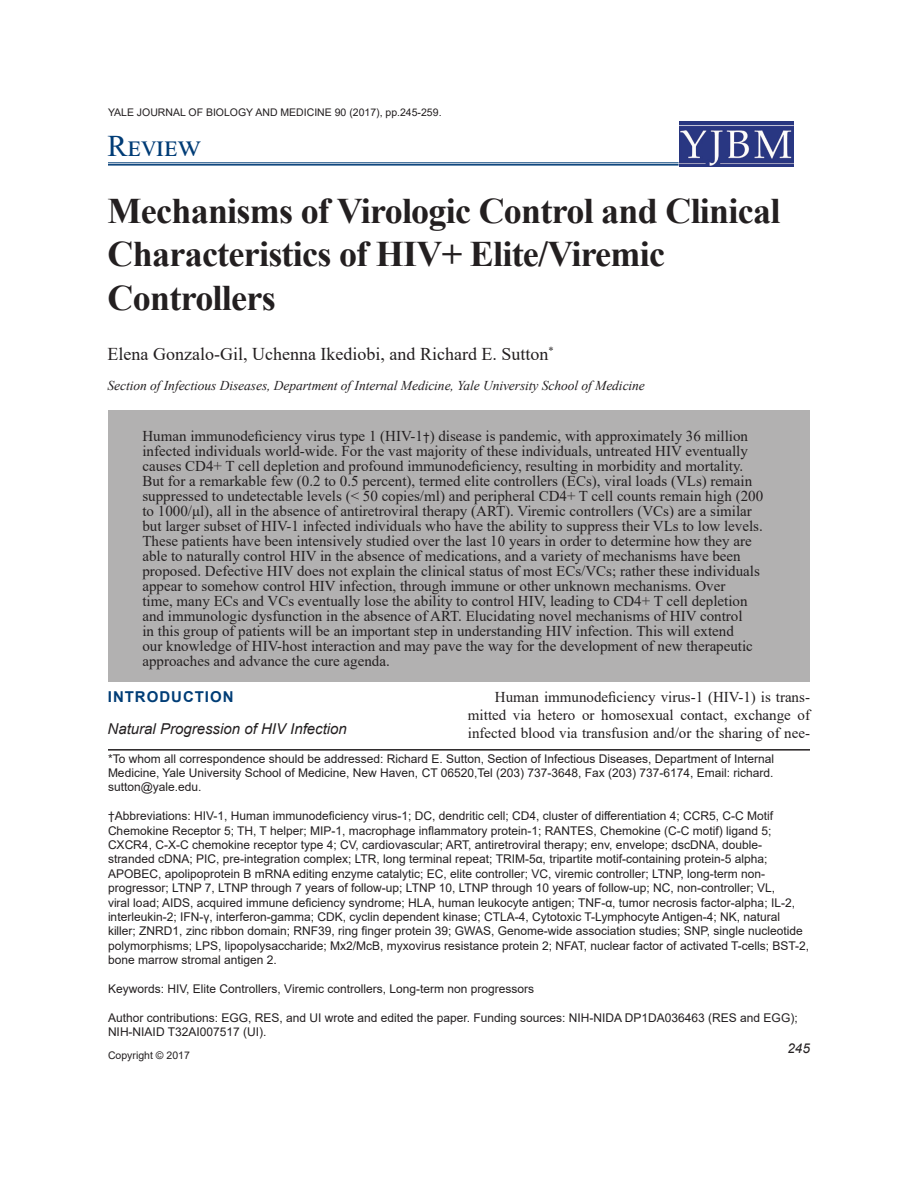
<style>
.page{position:relative;width:918px;height:1188px;background:#fff}
.page>*{position:absolute;margin:0;border:0;box-sizing:border-box;transform-origin:0 0}
.t1{font:700 36px/43.2px "Times New Roman";letter-spacing:-.02em;color:#231f20}
.t2{font:30px "Times New Roman";color:#013c76}
.t3{font:18px "Times New Roman";color:#231f20}
.t4{font:15px/15px "Times New Roman";color:#231f20}
.t5{font:italic 15px "Arial";color:#231f20}
.t6{font:700 15px "Arial";letter-spacing:.065em;color:#003d76}
.t7{font:italic 13.5px "Times New Roman";letter-spacing:-.005em;color:#231f20}
.t8{font:italic 13.5px "Arial";color:#231f20}
.t9{font:12px/14.4px "Arial";color:#231f20}
.t10{font:10.5px "Arial";color:#231f20}
.s1{font-family:"Arial";font-size:12px}
</style>
<div class="page">
<img style="left:679px;top:121px;width:114px;height:45px">
<hr style="left:108px;top:163px;width:571px;height:1px;background:#013c76">
<hr style="left:108px;top:164px;width:571px;height:2px;background:#013c76">
<div style="left:108px;top:410px;width:702px;height:271px;background:#b2b1b1"></div>
<hr style="left:108px;top:749px;width:702px;height:2px;background:#231f20">
<p class="t10" style="left:108px;top:105px;width:335px">YALE JOURNAL OF BIOLOGY AND MEDICINE 90 (2017), pp.245-259.</p>
<h2 class="t2" style="left:108px;top:124px;width:95px">Review</h2>
<h1 class="t1" style="left:108px;top:188px;width:674px">Mechanisms of Virologic Control and Clinical<br>Characteristics of HIV+ Elite/Viremic<br>Controllers</h1>
<h3 class="t3" style="left:108px;top:342px;width:448px">Elena Gonzalo-Gil, Uchenna Ikediobi, and Richard E. Sutton<sup>*</sup></h3>
<p class="t7" style="left:108px;top:376px;width:539px">Section of Infectious Diseases, Department of Internal Medicine, Yale University School of Medicine</p>
<p class="t4" style="left:142px;top:428px;width:622px">Human immunodeficiency virus type 1 (HIV-1<span class="s1">†</span>) disease is pandemic, with approximately 36 million infected individuals world-wide. For the vast majority of these individuals, untreated HIV eventually causes CD4+ T cell depletion and profound immunodeficiency, resulting in morbidity and mortality.<br>But for a remarkable few (0.2 to 0.5 percent), termed elite controllers (ECs), viral loads (VLs) remain suppressed to undetectable levels (&lt; 50 copies/ml) and peripheral CD4+ T cell counts remain high (200 to 1000/μl), all in the absence of antiretroviral therapy (ART). Viremic controllers (VCs) are a similar but larger subset of HIV-1 infected individuals who have the ability to suppress their VLs to low levels.<br>These patients have been intensively studied over the last 10 years in order to determine how they are able to naturally control HIV in the absence of medications, and a variety of mechanisms have been proposed. Defective HIV does not explain the clinical status of most ECs/VCs; rather these individuals appear to somehow control HIV infection, through immune or other unknown mechanisms. Over<br>time, many ECs and VCs eventually lose the ability to control HIV, leading to CD4+ T cell depletion and immunologic dysfunction in the absence of ART. Elucidating novel mechanisms of HIV control<br>in this group of patients will be an important step in understanding HIV infection. This will extend<br>our knowledge of HIV-host interaction and may pave the way for the development of new therapeutic approaches and advance the cure agenda.</p>
<p class="t6" style="left:108px;top:686px;width:127px">INTRODUCTION</p>
<p class="t5" style="left:108px;top:719px;width:241px">Natural Progression of HIV Infection</p>
<p class="t4" style="left:468px;top:687px;width:344px;line-height:18px;text-align:justify;text-indent:27px">Human immunodeficiency virus-1 (HIV-1) is trans&shy;mitted via hetero or homosexual contact, exchange of infected blood via transfusion and/or the sharing of nee-</p>
<p class="t9" style="left:108px;top:751px;width:668px;text-align:justify">*To whom all correspondence should be addressed: Richard E. Sutton, Section of Infectious Diseases, Department of Internal Medicine, Yale University School of Medicine, New Haven, CT 06520,Tel (203) 737-3648, Fax (203) 737-6174, Email: richard. sutton@yale.edu.</p>
<p class="t9" style="left:108px;top:809px;width:703px">†Abbreviations: HIV-1, Human immunodeficiency virus-1; DC, dendritic cell; CD4, cluster of differentiation 4; CCR5, C-C Motif Chemokine Receptor 5; TH, T helper; MIP-1, macrophage inflammatory protein-1; RANTES, Chemokine (C-C motif) ligand 5; CXCR4, C-X-C chemokine receptor type 4; CV, cardiovascular; ART, antiretroviral therapy; env, envelope; dscDNA, double&shy;stranded cDNA; PIC, pre-integration complex; LTR, long terminal repeat; TRIM-5α, tripartite motif-containing protein-5 alpha; APOBEC, apolipoprotein B mRNA editing enzyme catalytic; EC, elite controller; VC, viremic controller; LTNP, long-term non&shy;progressor; LTNP 7, LTNP through 7 years of follow-up; LTNP 10, LTNP through 10 years of follow-up; NC, non-controller; VL,<br>viral load; AIDS, acquired immune deficiency syndrome; HLA, human leukocyte antigen; TNF-α, tumor necrosis factor-alpha; IL-2, interleukin-2; IFN-γ, interferon-gamma; CDK, cyclin dependent kinase; CTLA-4, Cytotoxic T-Lymphocyte Antigen-4; NK, natural killer; ZNRD1, zinc ribbon domain; RNF39, ring finger protein 39; GWAS, Genome-wide association studies; SNP, single nucleotide polymorphisms; LPS, lipopolysaccharide; Mx2/McB, myxovirus resistance protein 2; NFAT, nuclear factor of activated T-cells; BST-2, bone marrow stromal antigen 2.</p>
<p class="t9" style="left:108px;top:981px;width:428px">Keywords: HIV, Elite Controllers, Viremic controllers, Long-term non progressors</p>
<p class="t9" style="left:108px;top:1010px;width:691px">Author contributions: EGG, RES, and UI wrote and edited the paper. Funding sources: NIH-NIDA DP1DA036463 (RES and EGG);<br>NIH-NIAID T32AI007517 (UI).</p>
<p class="t10" style="left:108px;top:1048px;width:83px">Copyright © 2017</p>
<p class="t8" style="left:787px;top:1040px;width:24px">245</p>
</div>
